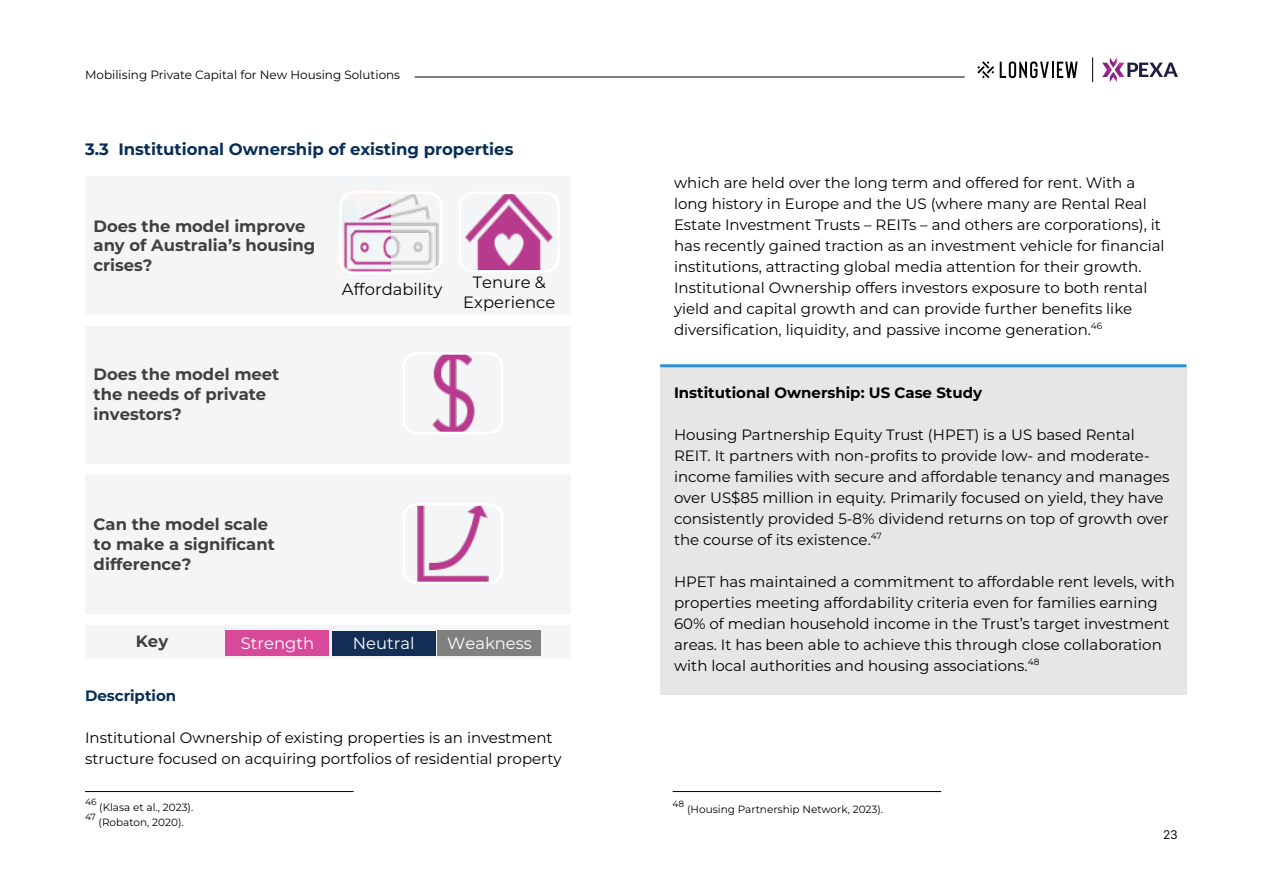
<style>
.page{position:relative;width:1263px;height:893px;background:#fff}
.page>*{position:absolute;margin:0;border:0;box-sizing:border-box;transform-origin:0 0}
.t1{font:700 16.5px "Montserrat";color:#082e56}
.t2{font:700 16.35px/20px "Montserrat";color:#404040}
.t3{font:16.35px/20px "Montserrat";color:#040503;text-align:center}
.t4{font:16.35px "Montserrat";color:#fff}
.t5{font:15px/21px "Montserrat";color:#000}
.t6{font:700 15px "Montserrat";color:#000}
.t7{font:700 15px "Montserrat";color:#082e56}
.t8{font:12px "Montserrat";color:#000}
.t9{font:12px "Inter";color:#000}
.t10{font:10.5px "Montserrat";color:#000}
.t11{font:9px "Montserrat";color:#000}
</style>
<div class="page">
<hr style="left:415px;top:77px;width:550px;height:1px;background:#000">
<svg style="left:1000px;top:61px;width:77px;height:17px"></svg>
<svg style="left:977px;top:61px;width:17px;height:17px"></svg>
<img style="left:1102px;top:63px;width:8px;height:14px">
<svg style="left:1110px;top:58px;width:7px;height:24px"></svg>
<img style="left:1114px;top:63px;width:10px;height:14px">
<svg style="left:1127px;top:63px;width:51px;height:14px"></svg>
<svg style="left:1092px;top:57px;width:1px;height:25px"></svg>
<div style="left:660px;top:367px;width:526px;height:327px;background:#e6e6e6"></div>
<hr style="left:660px;top:364px;width:526px;height:3px;background:#2e92d0">
<hr style="left:85px;top:791px;width:269px;height:1px;background:#000">
<hr style="left:673px;top:791px;width:268px;height:1px;background:#000">
<div style="left:85px;top:625px;width:485px;height:34px;background:#f4f5f6"></div>
<div style="left:226px;top:630px;width:103px;height:26px;background:#d9499a"></div>
<div style="left:332px;top:631px;width:103px;height:25px;background:#132e54"></div>
<div style="left:438px;top:630px;width:103px;height:26px;background:#7f807f"></div>
<div style="left:85px;top:326px;width:485px;height:137px;background:#f4f5f6"></div>
<div style="left:85px;top:176px;width:485px;height:139px;background:#f4f5f6"></div>
<div style="left:85px;top:475px;width:485px;height:138px;background:#f4f5f6"></div>
<img style="left:391px;top:196px;width:47px;height:73px">
<div style="left:341px;top:192px;width:101px;height:81px;border:3px solid #fff;border-radius:13px"></div>
<img style="left:463px;top:196px;width:93px;height:73px">
<div style="left:459px;top:192px;width:101px;height:81px;border:3px solid #fff;border-radius:13px"></div>
<img style="left:406px;top:356px;width:93px;height:74px">
<div style="left:402px;top:352px;width:101px;height:82px;border:3px solid #fff;border-radius:13px"></div>
<img style="left:406px;top:507px;width:93px;height:73px">
<div style="left:402px;top:503px;width:101px;height:81px;border:3px solid #fff;border-radius:13px"></div>
<img style="left:339px;top:192px;width:52px;height:82px">
<p class="t8" style="left:85px;top:67px;width:317px">Mobilising Private Capital for New Housing Solutions</p>
<p class="t1" style="left:85px;top:138px;width:430px">3.3 Institutional Ownership of existing properties</p>
<p class="t2" style="left:94px;top:215px;width:223px">Does the model improve any of Australia’s housing crises?</p>
<p class="t2" style="left:94px;top:364px;width:187px">Does the model meet the needs of private investors?</p>
<p class="t3" style="left:342px;top:279px;width:102px">Affordability</p>
<p class="t3" style="left:463px;top:272px;width:94px">Tenure &amp;<br>Experience</p>
<p class="t2" style="left:94px;top:514px;width:183px">Can the model scale to make a significant difference?</p>
<p class="t2" style="left:136px;top:631px;width:34px">Key</p>
<p class="t4" style="left:241px;top:632px;width:75px">Strength</p>
<p class="t4" style="left:353px;top:632px;width:63px">Neutral</p>
<p class="t4" style="left:447px;top:632px;width:86px">Weakness</p>
<p class="t7" style="left:85px;top:686px;width:93px">Description</p>
<p class="t5" style="left:85px;top:727px;width:478px">Institutional Ownership of existing properties is an investment structure focused on acquiring portfolios of residential property</p>
<p class="t11" style="left:85px;top:796px;width:13px">46</p>
<p class="t10" style="left:99px;top:800px;width:96px">(Klasa et al., 2023).</p>
<p class="t11" style="left:85px;top:811px;width:12px">47</p>
<p class="t10" style="left:99px;top:815px;width:87px">(Robaton, 2020).</p>
<p class="t5" style="left:674px;top:172px;width:492px">which are held over the long term and offered for rent. With a long history in Europe and the US (where many are Rental Real Estate Investment Trusts – REITs – and others are corporations), it has recently gained traction as an investment vehicle for financial institutions, attracting global media attention for their growth.<br>Institutional Ownership offers investors exposure to both rental yield and capital growth and can provide further benefits like diversification, liquidity, and passive income generation.<sup>46</sup></p>
<p class="t6" style="left:674px;top:383px;width:310px">Institutional Ownership: US Case Study</p>
<p class="t5" style="left:674px;top:424px;width:497px">Housing Partnership Equity Trust (HPET) is a US based Rental REIT. It partners with non-profits to provide low- and moderate&shy;income families with secure and affordable tenancy and manages over US$85 million in equity. Primarily focused on yield, they have consistently provided 5-8% dividend returns on top of growth over the course of its existence.<sup>47</sup></p>
<p class="t5" style="left:674px;top:571px;width:502px">HPET has maintained a commitment to affordable rent levels, with properties meeting affordability criteria even for families earning 60% of median household income in the Trust’s target investment areas. It has been able to achieve this through close collaboration with local authorities and housing associations.<sup>48</sup></p>
<p class="t11" style="left:673px;top:797px;width:13px">48</p>
<p class="t10" style="left:687px;top:802px;width:198px">(Housing Partnership Network, 2023).</p>
<p class="t9" style="left:1163px;top:826px;width:16px">23</p>
</div>
